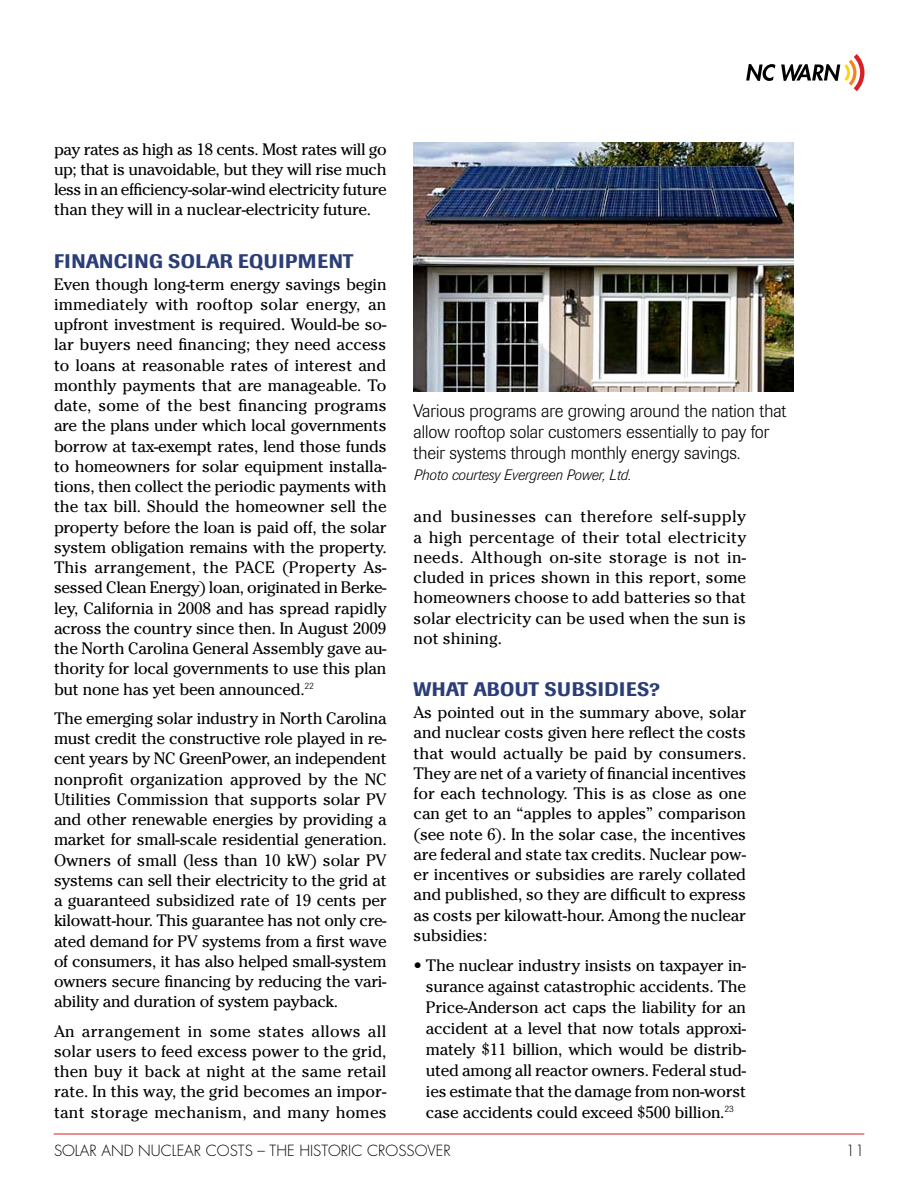
<style>
.page{position:relative;width:918px;height:1188px;background:#fff}
.page>*{position:absolute;margin:0;border:0;box-sizing:border-box;transform-origin:0 0}
.t1{font:500 19.5px "Imago";letter-spacing:.02em;color:#2c3e77}
.t2{font:300 18px/21px "Imago";color:#000}
.t3{font:16.5px/20.2px "Cheltenham";letter-spacing:-.015em;color:#000;text-align:justify}
.t4{font:300 15px "Futura";color:#000}
.t5{font:italic 300 15px "Imago";color:#000}
</style>
<div class="page">
<svg style="left:746px;top:64px;width:29px;height:17px"></svg>
<svg style="left:781px;top:54px;width:83px;height:37px"></svg>
<hr style="left:54px;top:1134px;width:810px;height:1px;background:#d61f26">
<img style="left:414px;top:142px;width:379px;height:250px">
<p class="t3" style="left:54px;top:139px;width:334px">pay rates as high as 18 cents. Most rates will go up; that is unavoidable, but they will rise much less in an efficiency-solar-wind electricity future than they will in a nuclear-electricity future.</p>
<p class="t1" style="left:54px;top:249px;width:301px">FINANCING SOLAR EQUIPMENT</p>
<p class="t3" style="left:54px;top:274px;width:334px">Even though long-term energy savings begin immediately with rooftop solar energy, an upfront investment is required. Would-be so&shy;lar buyers need financing; they need access to loans at reasonable rates of interest and monthly payments that are manageable. To date, some of the best financing programs are the plans under which local governments borrow at tax-exempt rates, lend those funds to homeowners for solar equipment installa&shy;tions, then collect the periodic payments with the tax bill. Should the homeowner sell the property before the loan is paid off, the solar system obligation remains with the property.<br>This arrangement, the PACE (Property As&shy;sessed Clean Energy) loan, originated in Berke&shy;ley, California in 2008 and has spread rapidly across the country since then. In August 2009 the North Carolina General Assembly gave au&shy;thority for local governments to use this plan but none has yet been announced.<sup>22</sup></p>
<p class="t3" style="left:54px;top:708px;width:334px">The emerging solar industry in North Carolina must credit the constructive role played in re&shy;cent years by NC GreenPower, an independent nonprofit organization approved by the NC Utilities Commission that supports solar PV and other renewable energies by providing a market for small-scale residential generation.<br>Owners of small (less than 10 kW) solar PV systems can sell their electricity to the grid at a guaranteed subsidized rate of 19 cents per kilowatt-hour. This guarantee has not only cre&shy;ated demand for PV systems from a first wave of consumers, it has also helped small-system owners secure financing by reducing the vari&shy;ability and duration of system payback.</p>
<p class="t3" style="left:54px;top:1021px;width:334px">An arrangement in some states allows all solar users to feed excess power to the grid, then buy it back at night at the same retail rate. In this way, the grid becomes an impor&shy;tant storage mechanism, and many homes</p>
<p class="t2" style="left:414px;top:401px;width:374px">Various programs are growing around the nation that allow rooftop solar customers essentially to pay for their systems through monthly energy savings.</p>
<p class="t5" style="left:414px;top:466px;width:219px">Photo courtesy Evergreen Power, Ltd.</p>
<p class="t3" style="left:414px;top:507px;width:334px">and businesses can therefore self-supply a high percentage of their total electricity needs. Although on-site storage is not in&shy;cluded in prices shown in this report, some homeowners choose to add batteries so that solar electricity can be used when the sun is not shining.</p>
<p class="t1" style="left:414px;top:678px;width:101px">WHAT ABOUT</p>
<p class="t1" style="left:544px;top:678px;width:53px">SU BSIDIES</p>
<p class="t1" style="left:649px;top:678px;width:12px">?</p>
<p class="t3" style="left:414px;top:702px;width:334px">As pointed out in the summary above, solar and nuclear costs given here reflect the costs that would actually be paid by consumers.<br>They are net of a variety of financial incentives for each technology. This is as close as one can get to an “apples to apples” comparison (see note 6). In the solar case, the incentives are federal and state tax credits. Nuclear pow&shy;er incentives or subsidies are rarely collated and published, so they are difficult to express as costs per kilowatt-hour. Among the nuclear subsidies:</p>
<p class="t3" style="left:426px;top:955px;width:322px;line-height:21px;text-indent:-12px">• The nuclear industry insists on taxpayer in&shy;surance against catastrophic accidents. The Price-Anderson act caps the liability for an accident at a level that now totals approxi&shy;mately $11 billion, which would be distrib&shy;uted among all reactor owners. Federal stud&shy;ies estimate that the damage from non-worst case accidents could exceed $500 billion.<sup>23</sup></p>
<p class="t4" style="left:54px;top:1141px;width:398px">SOLAR AND N UCLEAR COSTS – THE H ISTORIC CROSSOVER</p>
<p class="t4" style="left:846px;top:1141px;width:20px">11</p>
</div>
